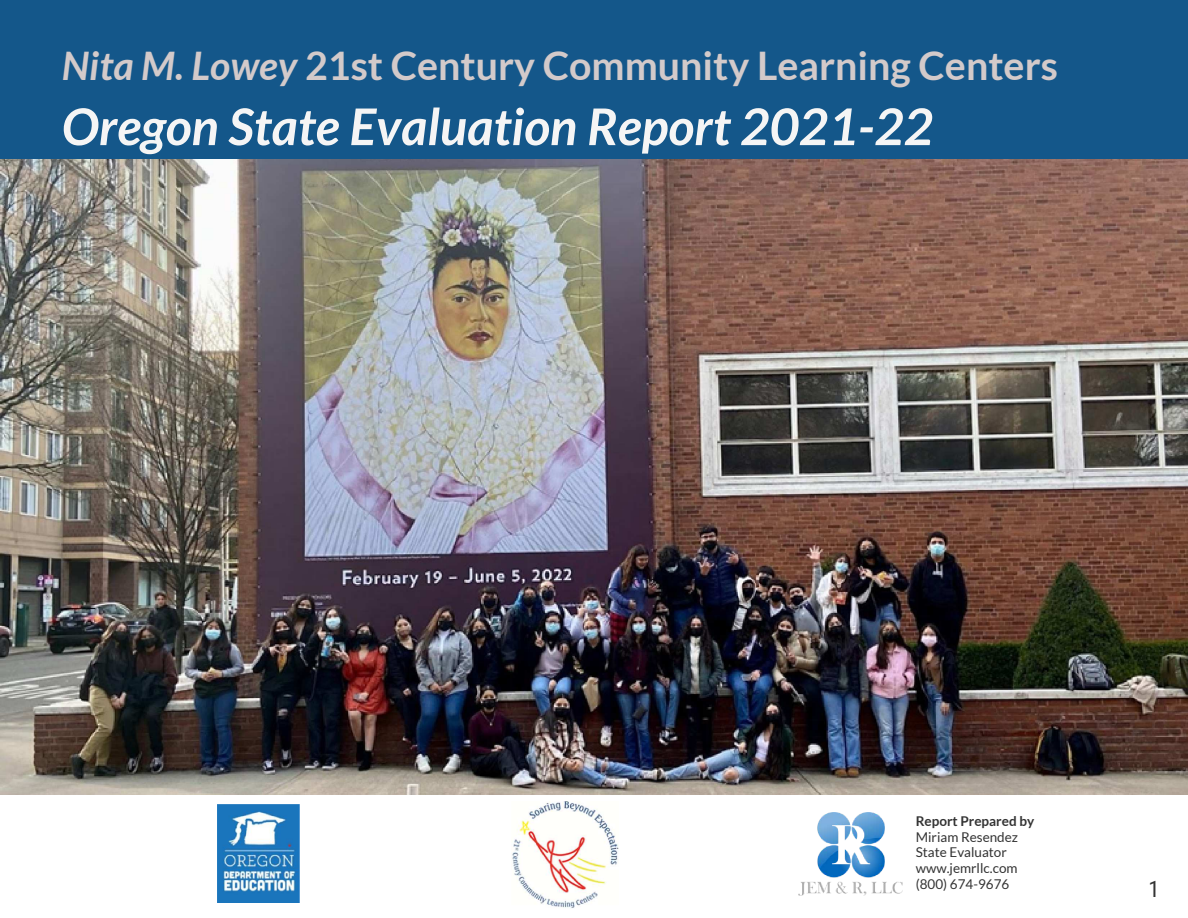
<style>
.page{position:relative;width:1188px;height:918px;background:#fff}
.page>*{position:absolute;margin:0;border:0;box-sizing:border-box;transform-origin:0 0}
.t1{font:italic 700 50.7px "Lato";color:#f5f5f5}
.t2{font:700 39.3px "Lato";color:#d3caca}
.t3{font:22.5px "Roboto Condensed";color:#333}
.t4{font:13.5px/15.8px "Lato";color:#333}
.t5{font:700 13.5px "Lato";color:#333}
.s1{font-style:italic}
</style>
<div class="page">
<div style="left:0;top:0;width:1188px;height:794px;background:#14578a"></div>
<img style="left:0;top:160px;width:1188px;height:634px">
<img style="left:217px;top:804px;width:82px;height:99px">
<img style="left:512px;top:801px;width:107px;height:107px">
<img style="left:799px;top:812px;width:103px;height:84px">
<h2 class="t2" style="left:62px;top:43px;width:998px"><span class="s1">Nita M. Lowey</span> 21st Century Community Learning Centers</h2>
<h1 class="t1" style="left:62px;top:98px;width:873px">Oregon State Evaluation Report 2021-22</h1>
<p class="t5" style="left:916px;top:813px;width:120px">Report Prepared by</p>
<p class="t4" style="left:916px;top:829px;width:104px">Miriam Resendez<br>State Evaluator www.jemrllc.com (800) 674-9676</p>
<h3 class="t3" style="left:1149px;top:873px;width:13px">1</h3>
</div>
